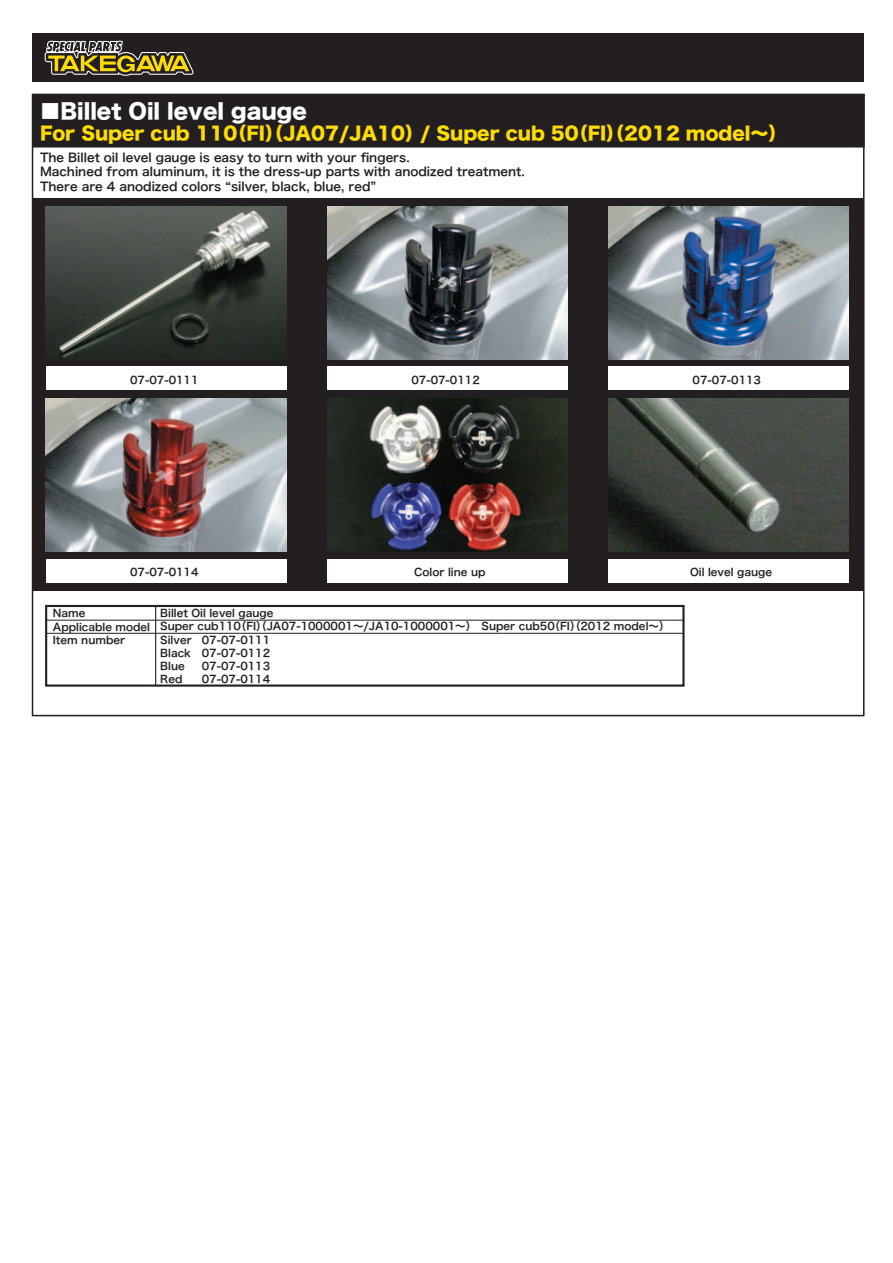
<style>
.page{position:relative;width:893px;height:1263px;background:#fff}
.page>*{position:absolute;margin:0;border:0;box-sizing:border-box;transform-origin:0 0}
.t1{font:21px "Hira Kaku Std N W8";color:#fff}
.t2{font:18px "Hira Kaku Std N W8";color:#ffdc01}
.t3{font:12px/14.4px "Hira Kaku Pro W6";color:#231f20}
.t4{font:10.5px/13.2px "Hira Kaku Pro W6";color:#231f20}
</style>
<div class="page">
<div style="left:32px;top:94px;width:833px;height:54px;background:#231f20;border:2px solid #231f20"></div>
<hr style="left:46px;top:620px;width:637px;height:1px;background:#231f20">
<hr style="left:46px;top:633px;width:637px;height:1px;background:#231f20">
<hr style="left:155px;top:606px;width:1px;height:80px;background:#231f20">
<div style="left:45px;top:605px;width:640px;height:82px;border:2px solid #231f20"></div>
<div style="left:33px;top:198px;width:831px;height:201px;background:#231f20"></div>
<div style="left:46px;top:367px;width:240px;height:23px;background:#fff"></div>
<div style="left:327px;top:367px;width:240px;height:23px;background:#fff"></div>
<img style="left:46px;top:206px;width:240px;height:153px">
<img style="left:327px;top:206px;width:240px;height:153px">
<div style="left:33px;top:390px;width:831px;height:201px;background:#231f20"></div>
<div style="left:46px;top:559px;width:240px;height:23px;background:#fff"></div>
<img style="left:46px;top:399px;width:240px;height:152px">
<img style="left:608px;top:399px;width:241px;height:152px">
<div style="left:327px;top:559px;width:240px;height:23px;background:#fff"></div>
<img style="left:327px;top:399px;width:240px;height:152px">
<div style="left:608px;top:367px;width:241px;height:23px;background:#fff"></div>
<img style="left:609px;top:206px;width:240px;height:153px">
<div style="left:608px;top:559px;width:241px;height:23px;background:#fff"></div>
<div style="left:33px;top:33px;width:831px;height:49px;background:#231f20"></div>
<svg style="left:44px;top:40px;width:150px;height:36px"></svg>
<h1 class="t1" style="left:40px;top:99px;width:269px">■Billet Oil level gauge</h1>
<h2 class="t2" style="left:40px;top:124px;width:748px">For Super cub 110（FI）（JA07/JA10）/ Super cub 50（FI）（2012 model～）</h2>
<p class="t3" style="left:40px;top:150px;width:486px">The Billet oil level gauge is easy to turn with your fingers.<br>Machined from aluminum, it is the dress-up parts with anodized treatment.<br>There are 4 anodized colors “silver, black, blue, red”</p>
<p class="t4" style="left:130px;top:373px;width:70px">07-07-0111</p>
<p class="t4" style="left:411px;top:373px;width:70px">07-07-0112</p>
<p class="t4" style="left:693px;top:373px;width:70px">07-07-0113</p>
<p class="t4" style="left:130px;top:565px;width:70px">07-07-0114</p>
<p class="t4" style="left:414px;top:565px;width:73px">Color line up</p>
<p class="t4" style="left:53px;top:606px;width:99px">Name<br>Applicable model<br>Item number</p>
<p class="t4" style="left:160px;top:606px;width:511px">Billet Oil level gauge<br>Super cub110（FI）（JA07-1000001～/JA10-1000001～）　Super cub50（FI）（2012 model～）<br>Silver<br>Black<br>Blue<br>Red</p>
<p class="t4" style="left:202px;top:633px;width:70px;text-align:justify">07-07-0111<br>07-07-0112<br>07-07-0113<br>07-07-0114</p>
<p class="t4" style="left:690px;top:565px;width:84px">Oil level gauge</p>
</div>
